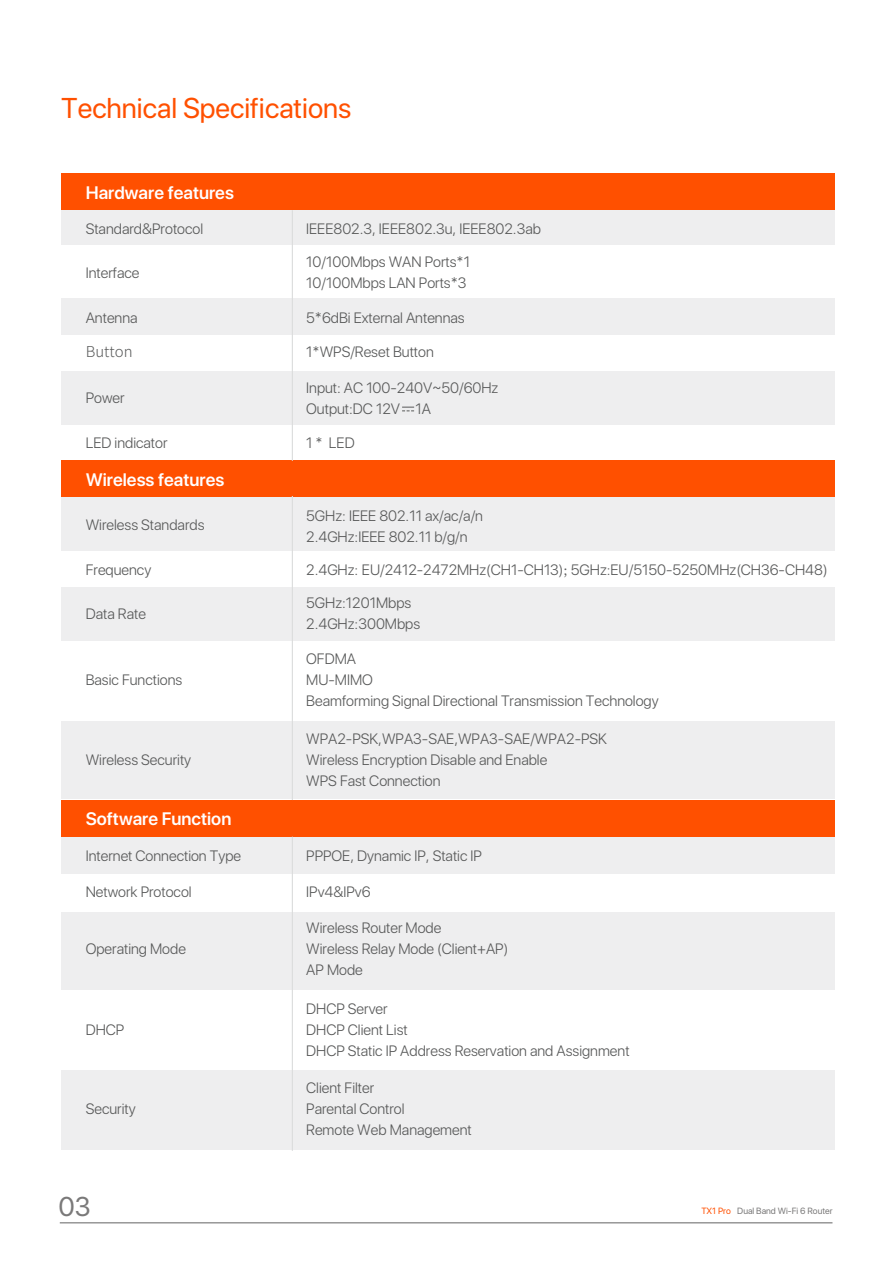
<style>
.page{position:relative;width:893px;height:1263px;background:#fff}
.page>*{position:absolute;margin:0;border:0;box-sizing:border-box;transform-origin:0 0}
.t1{font:28.5px "SF Pro Display";color:#ff5000}
.t2{font:27px "SF Pro Display";color:#7a7979}
.t3{font:600 18px "SF Pro Display";color:#fff}
.t4{font:300 15px/21px "SF Pro Display";color:#585959}
.t5{font:300 15px "Source Han Sans CN";color:#585959}
.t6{font:9px "SF Pro Display";color:#7a7979}
.s1{font-family:"Sitka Display";font-weight:400}
.s2{color:#ff5000}
</style>
<div class="page">
<hr style="left:60px;top:1222px;width:772px;height:1px;background:#636363">
<div style="left:61px;top:174px;width:774px;height:36px;background:#ff5000"></div>
<div style="left:61px;top:210px;width:774px;height:36px;background:#eeeeef"></div>
<div style="left:61px;top:245px;width:774px;height:55px;background:#fff"></div>
<div style="left:61px;top:299px;width:774px;height:36px;background:#eeeeef"></div>
<div style="left:61px;top:494px;width:774px;height:37px;background:#eeeeef"></div>
<div style="left:61px;top:371px;width:774px;height:54px;background:#eeeeef"></div>
<div style="left:61px;top:498px;width:774px;height:52px;background:#eeeeef"></div>
<div style="left:61px;top:720px;width:774px;height:79px;background:#eeeeef"></div>
<div style="left:61px;top:910px;width:774px;height:80px;background:#eeeeef"></div>
<div style="left:61px;top:587px;width:774px;height:54px;background:#eeeeef"></div>
<div style="left:61px;top:802px;width:774px;height:36px;background:#ff5000"></div>
<div style="left:61px;top:838px;width:774px;height:36px;background:#eeeeef"></div>
<div style="left:61px;top:875px;width:774px;height:36px;background:#fff"></div>
<div style="left:61px;top:461px;width:774px;height:36px;background:#ff5000"></div>
<div style="left:61px;top:800px;width:774px;height:36px;background:#ff5000"></div>
<hr style="left:292px;top:496px;width:1px;height:304px;background:#dbdcdc">
<hr style="left:292px;top:210px;width:1px;height:251px;background:#dbdcdc">
<div style="left:61px;top:1070px;width:774px;height:79px;background:#eeeeef"></div>
<hr style="left:292px;top:837px;width:1px;height:314px;background:#dbdcdc">
<svg style="left:402px;top:407px;width:12px;height:4px"></svg>
<h1 class="t1" style="left:61px;top:86px;width:292px">Technical Specifications</h1>
<p class="t3" style="left:86px;top:179px;width:150px">Hardware features</p>
<p class="t4" style="left:86px;top:219px;width:119px">Standard&amp;Protocol</p>
<p class="t4" style="left:306px;top:219px;width:236px">IEEE802.3, IEEE802.3u, IEEE802.3ab</p>
<p class="t4" style="left:86px;top:262px;width:55px">Interface</p>
<p class="t4" style="left:86px;top:308px;width:53px">Antenna</p>
<p class="t5" style="left:86px;top:343px;width:48px">Button</p>
<p class="t4" style="left:306px;top:252px;width:165px">10/100Mbps WAN Ports*1<br>10/100Mbps LAN Ports*3</p>
<p class="t4" style="left:306px;top:308px;width:160px">5*6dBi External Antennas</p>
<p class="t4" style="left:306px;top:342px;width:129px">1*WPS/Reset Button</p>
<p class="t4" style="left:86px;top:388px;width:40px">Power</p>
<p class="t4" style="left:306px;top:378px;width:194px">Input: AC 100-240V~50/60Hz<br>Output:DC 12V 1A</p>
<p class="t4" style="left:86px;top:432px;width:83px">LED indicator</p>
<p class="t4" style="left:306px;top:432px;width:50px">1 * LED</p>
<p class="t3" style="left:86px;top:467px;width:140px">Wireless features</p>
<p class="t4" style="left:86px;top:515px;width:120px">Wireless Standards</p>
<p class="t4" style="left:86px;top:559px;width:67px">Frequency</p>
<p class="t4" style="left:86px;top:603px;width:62px">Data Rate</p>
<p class="t4" style="left:86px;top:669px;width:98px">Basic Functions</p>
<p class="t4" style="left:86px;top:750px;width:107px">Wireless Security</p>
<p class="t3" style="left:86px;top:806px;width:147px">Software Function</p>
<p class="t4" style="left:86px;top:846px;width:157px">Internet Connection Type</p>
<p class="t4" style="left:86px;top:882px;width:107px">Network Protocol</p>
<p class="t4" style="left:86px;top:939px;width:102px">Operating Mode</p>
<p class="t4" style="left:86px;top:1019px;width:40px">DHCP</p>
<p class="t4" style="left:86px;top:1099px;width:51px">Security</p>
<p class="t4" style="left:306px;top:506px;width:178px">5GHz: IEEE 802.11 ax/ac/a/n<br>2.4GHz:IEEE 802.11 b/g/n</p>
<p class="t4" style="left:306px;top:559px;width:523px">2.4GHz: EU/2412-2472MHz(CH1-CH13)<span class="s1">;</span> 5GHz:EU/5150-5250MHz(CH36-CH48)</p>
<p class="t4" style="left:306px;top:593px;width:115px">5GHz:1201Mbps<br>2.4GHz:300Mbps</p>
<p class="t4" style="left:306px;top:648px;width:354px">OFDMA<br>MU-MIMO<br>Beamforming Signal Directional Transmission Technology</p>
<p class="t4" style="left:306px;top:729px;width:302px">WPA2-PSK,WPA3-SAE,WPA3-SAE/WPA2-PSK<br>Wireless Encryption Disable and Enable<br>WPS Fast Connection</p>
<p class="t4" style="left:306px;top:846px;width:177px">PPPOE, Dynamic IP, Static IP</p>
<p class="t4" style="left:306px;top:882px;width:66px">IPv4&amp;IPv6</p>
<p class="t4" style="left:306px;top:918px;width:204px">Wireless Router Mode<br>Wireless Relay Mode (Client+AP)<br>AP Mode</p>
<p class="t4" style="left:306px;top:998px;width:325px">DHCP Server<br>DHCP Client List<br>DHCP Static IP Address Reservation and Assignment</p>
<p class="t4" style="left:306px;top:1078px;width:167px">Client Filter<br>Parental Control<br>Remote Web Management</p>
<h2 class="t2" style="left:59px;top:1185px;width:34px">03</h2>
<p class="t6" style="left:701px;top:1204px;width:133px"><span class="s2">TX1 Pro</span> Dual Band Wi-Fi 6 Router</p>
</div>
